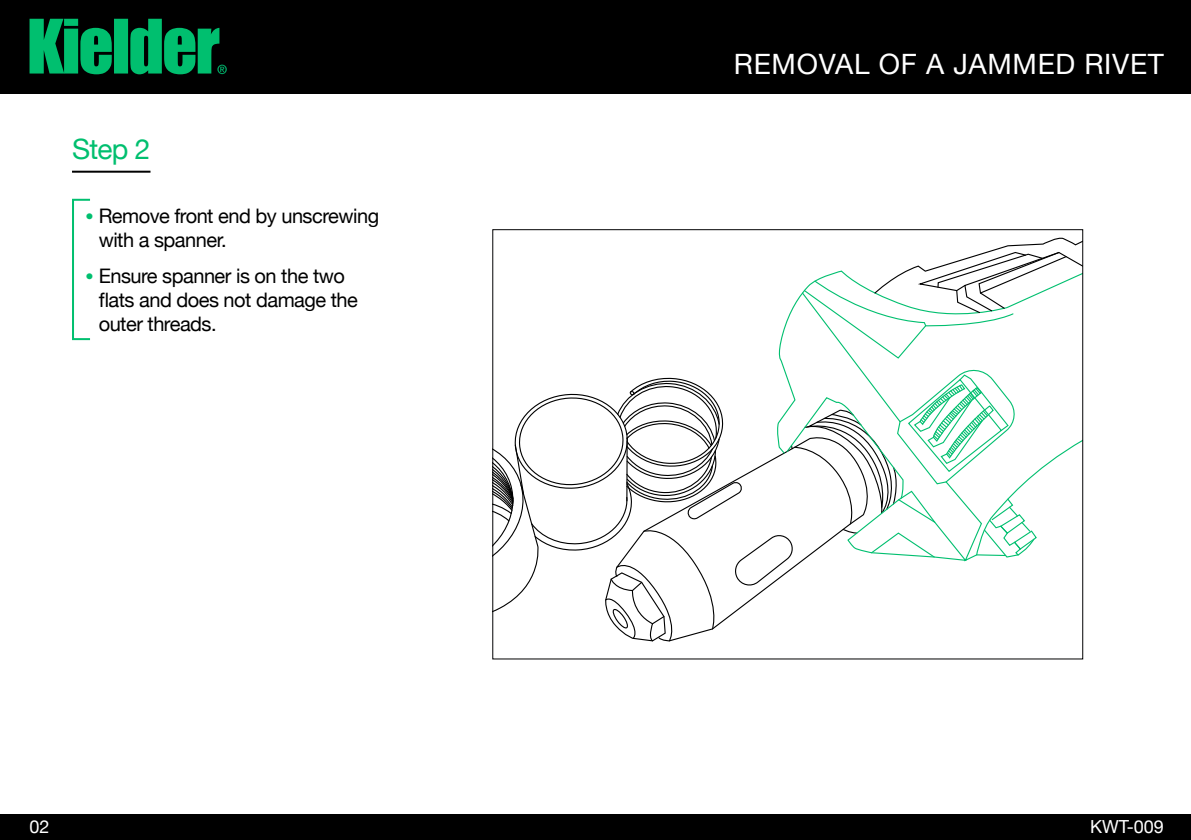
<style>
.page{position:relative;width:1191px;height:840px;background:#fff}
.page>*{position:absolute;margin:0;border:0;box-sizing:border-box;transform-origin:0 0}
.t1{font:28px "Helvetica Neue";letter-spacing:.025em;color:#fff}
.t2{font:28px "Helvetica Neue";color:#00bf6f}
.t3{font:20px/24px "Helvetica Neue";letter-spacing:-.025em;color:#000}
.t4{font:18px "Helvetica Neue";color:#fff}
.s1{font-size:14px;color:#00bf6f}
</style>
<div class="page">
<div style="left:0;top:0;width:1191px;height:94px;background:#000"></div>
<svg style="left:30px;top:19px;width:197px;height:55px"></svg>
<hr style="left:72px;top:170px;width:78px;height:2px;background:#000">
<div style="left:72px;top:199px;width:19px;height:141px;border:2px solid #00bf6f"></div>
<div style="left:0;top:813px;width:1191px;height:26px;background:#000"></div>
<svg style="left:494px;top:365px;width:543px;height:277px"></svg>
<svg style="left:803px;top:237px;width:278px;height:122px"></svg>
<h1 class="t2" style="left:72px;top:129px;width:80px">Step 2</h1>
<p class="t3" style="left:99px;top:205px;width:282px;text-indent:-13px"><span class="s1">●</span> Remove front end by unscrewing with a spanner.</p>
<p class="t3" style="left:99px;top:264px;width:261px;text-indent:-13px"><span class="s1">●</span> Ensure spanner is on the two flats and does not damage the outer threads.</p>
<h1 class="t1" style="left:734px;top:44px;width:431px">REMOVAL OF A JAMMED RIVET</h1>
<p class="t4" style="left:30px;top:813px;width:22px">02</p>
<p class="t4" style="left:1090px;top:813px;width:75px">KWT-009</p>
</div>
